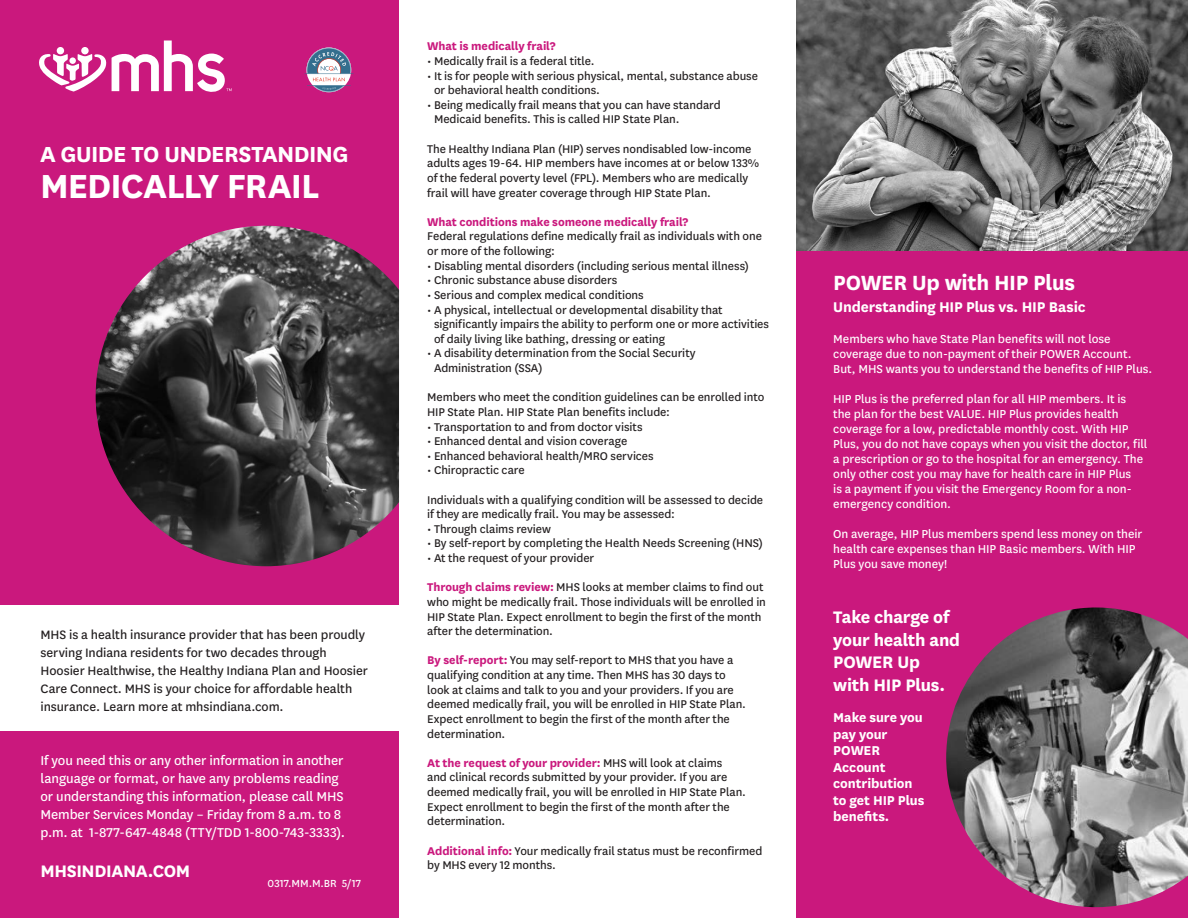
<style>
.page{position:relative;width:1188px;height:918px;background:#fff}
.page>*{position:absolute;margin:0;border:0;box-sizing:border-box;transform-origin:0 0}
.t1{font:700 39px "Centene Sans";letter-spacing:-.025em;color:#fff}
.t2{font:700 25.5px "Centene Sans";letter-spacing:-.02em;color:#fff}
.t3{font:700 24px "Centene Sans";letter-spacing:-.015em;color:#fff}
.t4{font:700 19.5px/22.5px "Centene Sans";letter-spacing:-.015em;color:#fff}
.t5{font:700 16.5px "Centene Sans";letter-spacing:-.01em;color:#fff}
.t6{font:15px/18px "Centene Sans";letter-spacing:-.005em;color:#fff}
.t7{font:700 15px/16.5px "Centene Sans";letter-spacing:-.005em;color:#fff}
.t8{font:14.25px/18px "Centene Sans";letter-spacing:-.005em;color:#231f20}
.t9{font:13.5px/15px "Centene Sans";color:#fff}
.t10{font:13.2px/14.5px "Centene Sans";letter-spacing:-.005em;color:#231f20}
.t11{font:700 13.2px "Centene Sans";letter-spacing:-.005em;color:#ca187d}
.t12{font:12px "Centene Sans";letter-spacing:-.005em;color:#fff}
.s1{font-weight:700;color:#ca187d}
</style>
<div class="page">
<div style="left:0;top:731px;width:399px;height:187px;background:#ca187d"></div>
<div style="left:796px;top:0;width:392px;height:918px;background:#ca187d"></div>
<div style="left:0;top:0;width:399px;height:605px;background:#ca187d"></div>
<img style="left:96px;top:226px;width:303px;height:340px">
<svg style="left:39px;top:41px;width:193px;height:51px"></svg>
<img style="left:796px;top:0;width:392px;height:251px">
<hr style="left:305px;top:74px;width:49px;height:1px;background:#346e8e">
<svg style="left:307px;top:48px;width:44px;height:44px"></svg>
<img style="left:946px;top:608px;width:242px;height:299px">
<h2 class="t2" style="left:40px;top:136px;width:310px">A GUIDE TO UNDERSTANDING</h2>
<h1 class="t1" style="left:40px;top:158px;width:281px">MEDICALLY FRAIL</h1>
<p class="t8" style="left:40px;top:625px;width:329px">MHS is a health insurance provider that has been proudly serving Indiana residents for two decades through Hoosier Healthwise, the Healthy Indiana Plan and Hoosier Care Connect. MHS is your choice for affordable health insurance. Learn more at mhsindiana.com.</p>
<p class="t6" style="left:40px;top:751px;width:306px">If you need this or any other information in another language or format, or have any problems reading or understanding this information, please call MHS Member Services Monday – Friday from 8 a.m. to 8 p.m. at 1-877-647-4848 (TTY/TDD 1-800-743-3333).</p>
<h3 class="t4" style="left:40px;top:858px;width:151px">MHSINDIANA.COM</h3>
<p class="t12" style="left:268px;top:875px;width:95px">0317.MM.M.BR 5/17</p>
<p class="t11" style="left:427px;top:37px;width:130px">What is medically frail?</p>
<p class="t10" style="left:427px;top:53px;width:169px">• Medically frail is a federal title.</p>
<p class="t10" style="left:434px;top:68px;width:326px;text-indent:-7px">• It is for people with serious physical, mental, substance abuse or behavioral health conditions.</p>
<p class="t10" style="left:434px;top:97px;width:288px;text-indent:-7px">• Being medically frail means that you can have standard<br>Medicaid benefits. This is called HIP State Plan.</p>
<p class="t10" style="left:427px;top:141px;width:334px">The Healthy Indiana Plan (HIP) serves nondisabled low-income adults ages 19-64. HIP members have incomes at or below 133% of the federal poverty level (FPL). Members who are medically frail will have greater coverage through HIP State Plan.</p>
<p class="t11" style="left:427px;top:212px;width:263px">What conditions make someone medically frail?</p>
<p class="t10" style="left:427px;top:228px;width:336px">Federal regulations define medically frail as individuals with one or more of the following:</p>
<p class="t10" style="left:427px;top:258px;width:323px">• Disabling mental disorders (including serious mental illness)</p>
<p class="t10" style="left:427px;top:272px;width:192px">• Chronic substance abuse disorders</p>
<p class="t10" style="left:427px;top:287px;width:218px">• Serious and complex medical conditions</p>
<p class="t10" style="left:434px;top:302px;width:337px;text-indent:-7px">• A physical, intellectual or developmental disability that significantly impairs the ability to perform one or more activities of daily living like bathing, dressing or eating</p>
<p class="t10" style="left:434px;top:345px;width:263px;text-indent:-7px">• A disability determination from the Social Security<br>Administration (SSA)</p>
<p class="t10" style="left:427px;top:389px;width:339px">Members who meet the condition guidelines can be enrolled into<br>HIP State Plan. HIP State Plan benefits include:</p>
<p class="t10" style="left:427px;top:419px;width:217px">• Transportation to and from doctor visits</p>
<p class="t10" style="left:427px;top:433px;width:202px">• Enhanced dental and vision coverage</p>
<p class="t10" style="left:427px;top:448px;width:228px">• Enhanced behavioral health/MRO services</p>
<p class="t10" style="left:427px;top:462px;width:99px">• Chiropractic care</p>
<p class="t10" style="left:427px;top:492px;width:338px">Individuals with a qualifying condition will be assessed to decide if they are medically frail. You may be assessed:</p>
<p class="t10" style="left:427px;top:521px;width:125px">• Through claims review</p>
<p class="t10" style="left:427px;top:536px;width:337px">• By self-report by completing the Health Needs Screening (HNS)</p>
<p class="t10" style="left:427px;top:550px;width:169px">• At the request of your provider</p>
<p class="t10" style="left:427px;top:579px;width:340px"><span class="s1">Through claims review:</span> MHS looks at member claims to find out who might be medically frail. Those individuals will be enrolled in HIP State Plan. Expect enrollment to begin the first of the month after the determination.</p>
<p class="t10" style="left:427px;top:653px;width:320px"><span class="s1">By self-report:</span> You may self-report to MHS that you have a qualifying condition at any time. Then MHS has 30 days to look at claims and talk to you and your providers. If you are deemed medically frail, you will be enrolled in HIP State Plan.<br>Expect enrollment to begin the first of the month after the determination.</p>
<p class="t10" style="left:427px;top:755px;width:320px"><span class="s1">At the request of your provider:</span> MHS will look at claims<br>and clinical records submitted by your provider. If you are deemed medically frail, you will be enrolled in HIP State Plan.<br>Expect enrollment to begin the first of the month after the determination.</p>
<p class="t10" style="left:427px;top:843px;width:337px"><span class="s1">Additional info:</span> Your medically frail status must be reconfirmed by MHS every 12 months.</p>
<h3 class="t3" style="left:833px;top:266px;width:244px">POWER Up with HIP Plus</h3>
<p class="t5" style="left:833px;top:295px;width:254px">Understanding HIP Plus vs. HIP Basic</p>
<p class="t9" style="left:833px;top:331px;width:321px">Members who have State Plan benefits will not lose coverage due to non-payment of their POWER Account.<br>But, MHS wants you to understand the benefits of HIP Plus.</p>
<p class="t9" style="left:833px;top:391px;width:316px">HIP Plus is the preferred plan for all HIP members. It is the plan for the best VALUE. HIP Plus provides health coverage for a low, predictable monthly cost. With HIP Plus, you do not have copays when you visit the doctor, fill a prescription or go to the hospital for an emergency. The only other cost you may have for health care in HIP Plus<br>is a payment if you visit the Emergency Room for a non&shy;emergency condition.</p>
<p class="t9" style="left:833px;top:526px;width:311px">On average, HIP Plus members spend less money on their health care expenses than HIP Basic members. With HIP<br>Plus you save money!</p>
<h3 class="t4" style="left:833px;top:605px;width:128px">Take charge of your health and<br>POWER Up with HIP Plus.</h3>
<p class="t7" style="left:833px;top:708px;width:93px">Make sure you pay your<br>POWER<br>Account contribution to get HIP Plus benefits.</p>
</div>
